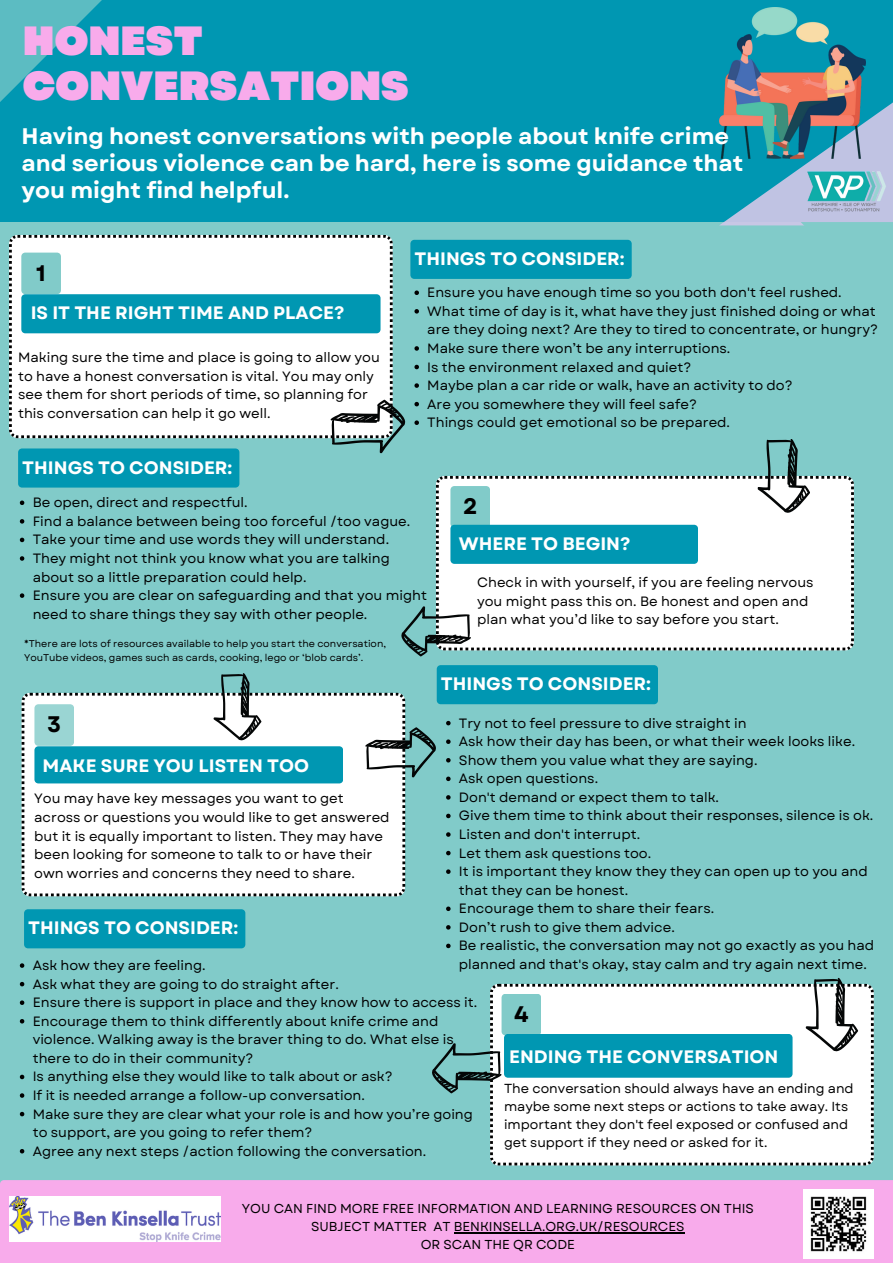
<style>
.page{position:relative;width:893px;height:1263px;background:#81cbc9}
.page>*{position:absolute;margin:0;border:0;box-sizing:border-box;transform-origin:0 0}
.t1{font:900 40.72px/44.4px "Garet";color:#f8abeb}
.t2{font:700 22.5px/27px "Garet";color:#fff}
.t3{font:700 22.5px "Garet";color:#000}
.t4{font:700 18px "Garet";color:#fff}
.t5{font:13.5px/18.6px "Garet";color:#000}
.t6{font:13.05px/18px "Garet";color:#000}
.t7{font:12.9px/18px "Garet";color:#000;text-align:center}
.t8{font:9.75px/13.5px "Garet";color:#000}
</style>
<div class="page">
<div style="left:0;top:0;width:893px;height:222px;background:#0097b2"></div>
<div style="left:9px;top:235px;width:384px;height:203px;background:#fff"></div>
<div style="left:22px;top:693px;width:383px;height:203px;background:#fff"></div>
<div style="left:436px;top:476px;width:418px;height:174px;background:#fff"></div>
<div style="left:0;top:1180px;width:893px;height:83px;background:#f8abeb"></div>
<div style="left:490px;top:984px;width:383px;height:181px;background:#fff"></div>
<svg style="left:450px;top:486px;width:248px;height:78px;background:#76c7d4"></svg>
<svg style="left:0;top:0;width:102px;height:102px"></svg>
<svg style="left:719px;top:102px;width:174px;height:124px"></svg>
<img style="left:719px;top:7px;width:147px;height:151px">
<div style="left:410px;top:240px;width:221px;height:39px;background:#0097b2"></div>
<div style="left:18px;top:448px;width:221px;height:40px;background:#0097b2"></div>
<svg style="left:330px;top:400px;width:75px;height:53px"></svg>
<svg style="left:20px;top:500px;width:4px;height:5px"></svg>
<svg style="left:20px;top:519px;width:4px;height:5px"></svg>
<svg style="left:20px;top:538px;width:4px;height:4px"></svg>
<svg style="left:20px;top:556px;width:4px;height:5px"></svg>
<svg style="left:20px;top:593px;width:4px;height:5px"></svg>
<svg style="left:20px;top:963px;width:4px;height:5px"></svg>
<svg style="left:20px;top:982px;width:4px;height:4px"></svg>
<svg style="left:20px;top:1000px;width:4px;height:5px"></svg>
<svg style="left:20px;top:1019px;width:4px;height:4px"></svg>
<svg style="left:20px;top:1075px;width:4px;height:4px"></svg>
<svg style="left:20px;top:1093px;width:4px;height:5px"></svg>
<svg style="left:20px;top:1112px;width:4px;height:4px"></svg>
<svg style="left:20px;top:1149px;width:4px;height:4px"></svg>
<svg style="left:757px;top:439px;width:54px;height:74px"></svg>
<svg style="left:401px;top:606px;width:70px;height:50px"></svg>
<svg style="left:34px;top:673px;width:309px;height:110px"></svg>
<div style="left:437px;top:665px;width:221px;height:39px;background:#0097b2"></div>
<svg style="left:365px;top:727px;width:71px;height:50px"></svg>
<svg style="left:805px;top:978px;width:53px;height:73px;background:#bdc2c2"></svg>
<div style="left:24px;top:909px;width:221px;height:39px;background:#0097b2"></div>
<svg style="left:432px;top:994px;width:360px;height:99px"></svg>
<img style="left:800px;top:167px;width:92px;height:47px">
<svg style="left:21px;top:253px;width:359px;height:80px;background:#7cc9d6"></svg>
<img style="left:804px;top:1190px;width:69px;height:69px">
<img style="left:10px;top:1197px;width:210px;height:44px">
<svg style="left:414px;top:290px;width:5px;height:5px"></svg>
<svg style="left:414px;top:309px;width:5px;height:5px"></svg>
<svg style="left:414px;top:346px;width:5px;height:5px"></svg>
<svg style="left:414px;top:365px;width:5px;height:4px"></svg>
<svg style="left:414px;top:383px;width:5px;height:5px"></svg>
<svg style="left:414px;top:402px;width:5px;height:4px"></svg>
<svg style="left:414px;top:420px;width:5px;height:5px"></svg>
<svg style="left:446px;top:721px;width:4px;height:4px"></svg>
<svg style="left:446px;top:739px;width:4px;height:5px"></svg>
<svg style="left:446px;top:758px;width:4px;height:4px"></svg>
<svg style="left:446px;top:776px;width:4px;height:5px"></svg>
<svg style="left:446px;top:795px;width:4px;height:5px"></svg>
<svg style="left:446px;top:814px;width:4px;height:4px"></svg>
<svg style="left:446px;top:832px;width:4px;height:5px"></svg>
<svg style="left:446px;top:851px;width:4px;height:4px"></svg>
<svg style="left:446px;top:869px;width:4px;height:5px"></svg>
<svg style="left:446px;top:906px;width:4px;height:5px"></svg>
<svg style="left:446px;top:925px;width:4px;height:4px"></svg>
<svg style="left:446px;top:944px;width:4px;height:4px"></svg>
<hr style="left:454px;top:1232px;width:230px;height:1px;background:#000">
<p class="t1" style="left:23px;top:19px;width:387px">HONEST<br>CONVERSATIONS</p>
<p class="t2" style="left:22px;top:123px;width:723px">Having honest conversations with people about knife crime and serious violence can be hard, here is some guidance that you might find helpful.</p>
<p class="t3" style="left:36px;top:257px;width:11px">1</p>
<p class="t4" style="left:31px;top:300px;width:315px">IS IT THE RIGHT TIME AND PLACE?</p>
<p class="t5" style="left:18px;top:348px;width:363px">Making sure the time and place is going to allow you to have a honest conversation is vital. You may only see them for short periods of time, so planning for this conversation can help it go well.</p>
<p class="t4" style="left:414px;top:246px;width:212px">THINGS TO CONSIDER:</p>
<h3 class="t5" style="left:427px;top:283px;width:416px">Ensure you have enough time so you both don't feel rushed.</h3>
<p class="t5" style="left:427px;top:302px;width:452px">What time of day is it, what have they just finished doing or what are they doing next? Are they to tired to concentrate, or hungry?</p>
<p class="t5" style="left:427px;top:339px;width:304px">Make sure there won’t be any interruptions.</p>
<h3 class="t5" style="left:427px;top:358px;width:266px">Is the environment relaxed and quiet?</h3>
<h5 class="t5" style="left:427px;top:376px;width:367px">Maybe plan a car ride or walk, have an activity to do?</h5>
<p class="t5" style="left:427px;top:395px;width:271px">Are you somewhere they will feel safe?</p>
<p class="t5" style="left:427px;top:413px;width:304px">Things could get emotional so be prepared.</p>
<h3 class="t4" style="left:22px;top:454px;width:212px">THINGS TO CONSIDER:</h3>
<h5 class="t5" style="left:33px;top:493px;width:216px">Be open, direct and respectful.</h5>
<h3 class="t5" style="left:33px;top:512px;width:379px">Find a balance between being too forceful /too vague.</h3>
<p class="t5" style="left:33px;top:530px;width:358px">Take your time and use words they will understand.</p>
<p class="t5" style="left:33px;top:549px;width:359px">They might not think you know what you are talking about so a little preparation could help.</p>
<p class="t5" style="left:33px;top:586px;width:396px">Ensure you are clear on safeguarding and that you might need to share things they say with other people.</p>
<p class="t8" style="left:24px;top:637px;width:363px">*There are lots of resources available to help you start the conversation,<br>YouTube videos, games such as cards, cooking, lego or ‘blob cards’.</p>
<h1 class="t3" style="left:463px;top:490px;width:16px">2</h1>
<p class="t4" style="left:459px;top:531px;width:173px">WHERE TO BEGIN?</p>
<p class="t5" style="left:477px;top:573px;width:338px">Check in with yourself, if you are feeling nervous you might pass this on. Be honest and open and plan what you’d like to say before you start.</p>
<h3 class="t4" style="left:441px;top:671px;width:212px">THINGS TO CONSIDER:</h3>
<p class="t3" style="left:47px;top:708px;width:15px">3</p>
<p class="t5" style="left:459px;top:714px;width:289px">Try not to feel pressure to dive straight in</p>
<p class="t5" style="left:459px;top:732px;width:398px">Ask how their day has been, or what their week looks like.</p>
<p class="t5" style="left:459px;top:751px;width:300px">Show them you value what they are saying.</p>
<p class="t5" style="left:459px;top:769px;width:141px">Ask open questions.</p>
<p class="t5" style="left:459px;top:788px;width:262px">Don't demand or expect them to talk.</p>
<p class="t5" style="left:459px;top:806px;width:416px">Give them time to think about their responses, silence is ok.</p>
<p class="t5" style="left:459px;top:825px;width:183px">Listen and don't interrupt.</p>
<p class="t5" style="left:459px;top:844px;width:194px">Let them ask questions too.</p>
<p class="t5" style="left:459px;top:862px;width:410px">It is important they know they they can open up to you and that they can be honest.</p>
<p class="t5" style="left:459px;top:899px;width:257px">Encourage them to share their fears.</p>
<p class="t5" style="left:459px;top:918px;width:217px">Don’t rush to give them advice.</p>
<h3 class="t5" style="left:459px;top:936px;width:417px">Be realistic, the conversation may not go exactly as you had planned and that's okay, stay calm and try again next time.</h3>
<p class="t4" style="left:43px;top:752px;width:268px">MAKE SURE YOU LISTEN TOO</p>
<p class="t5" style="left:34px;top:789px;width:357px">You may have key messages you want to get across or questions you would like to get answered but it is equally important to listen. They may have been looking for someone to talk to or have their own worries and concerns they need to share.</p>
<h5 class="t4" style="left:28px;top:915px;width:212px">THINGS TO CONSIDER:</h5>
<p class="t5" style="left:33px;top:956px;width:174px">Ask how they are feeling.</p>
<p class="t5" style="left:33px;top:975px;width:308px">Ask what they are going to do straight after.</p>
<p class="t5" style="left:33px;top:993px;width:446px">Ensure there is support in place and they know how to access it.</p>
<p class="t5" style="left:33px;top:1012px;width:422px">Encourage them to think differently about knife crime and violence. Walking away is the braver thing to do. What else is there to do in their community?</p>
<p class="t5" style="left:33px;top:1067px;width:361px">Is anything else they would like to talk about or ask?</p>
<p class="t5" style="left:33px;top:1086px;width:334px">If it is needed arrange a follow-up conversation.</p>
<h3 class="t5" style="left:33px;top:1104px;width:442px">Make sure they are clear what your role is and how you’re going to support, are you going to refer them?</h3>
<p class="t5" style="left:33px;top:1142px;width:395px">Agree any next steps /action following the conversation.</p>
<h2 class="t3" style="left:514px;top:998px;width:16px">4</h2>
<p class="t4" style="left:509px;top:1043px;width:271px">ENDING THE CONVERSATION</p>
<p class="t6" style="left:504px;top:1079px;width:351px">The conversation should always have an ending and maybe some next steps or actions to take away. Its important they don't feel exposed or confused and get support if they need or asked for it.</p>
<p class="t7" style="left:242px;top:1200px;width:513px">YOU CAN FIND MORE FREE INFORMATION AND LEARNING RESOURCES ON THIS<br>SUBJECT MATTER AT BENKINSELLA.ORG.UK/RESOURCES<br>OR SCAN THE QR CODE</p>
</div>
